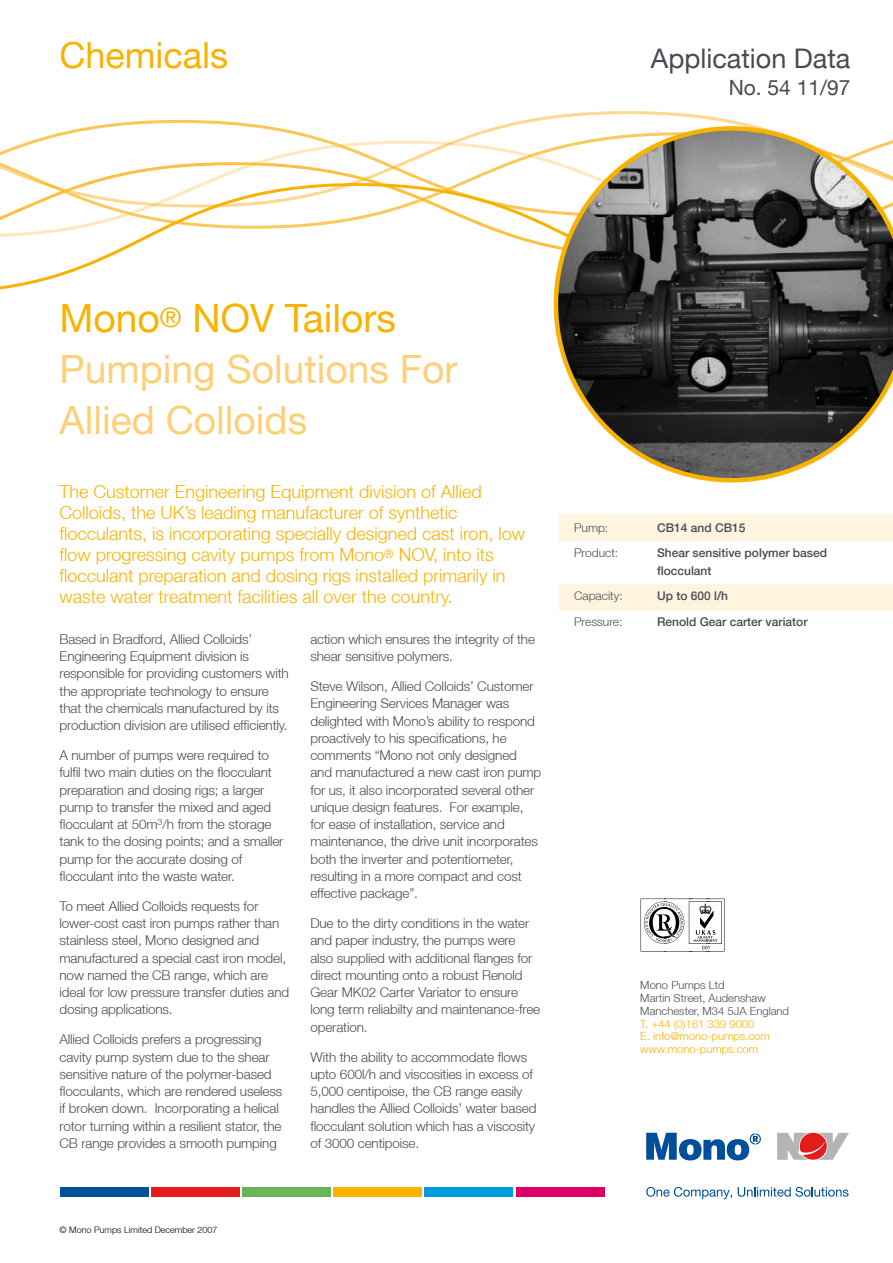
<style>
.page{position:relative;width:893px;height:1263px;background:#fff}
.page>*{position:absolute;margin:0;border:0;box-sizing:border-box;transform-origin:0 0}
.t1{font:57px "Mark 1";color:#000}
.t2{font:39px/51px "Helvetica Neue LT";color:#fdd078}
.t3{font:36px "Helvetica Neue LT";color:#f9b200}
.t4{font:27px "Helvetica Neue LT";color:#494a52}
.t5{font:21px "Helvetica Neue LT";color:#494a52}
.t6{font:300 18px/21px "Helvetica Neue LT";color:#f9b200}
.t7{font:300 13.5px/17.2px "Helvetica Neue LT";letter-spacing:-.01em;color:#494a52}
.t8{font:500 12px/25.8px "Helvetica Neue LT";color:#494a52}
.t9{font:300 12px/25.8px "Helvetica Neue LT";color:#494a52}
.t10{font:300 11.25px/12.8px "Helvetica Neue LT";color:#494a52}
.t11{font:300 11.25px/12.8px "Helvetica Neue LT";color:#f9b200}
.t12{font:300 9px "Helvetica Neue LT";color:#000}
.s1{color:#f9b200}
.s2{font-size:27px;color:#f9b200}
</style>
<div class="page">
<div style="left:560px;top:584px;width:333px;height:26px;background:#fff4e0"></div>
<div style="left:560px;top:514px;width:333px;height:27px;background:#fff4e0"></div>
<svg style="left:0;top:259px;width:105px;height:31px"></svg>
<svg style="left:0;top:229px;width:554px;height:28px"></svg>
<svg style="left:64px;top:111px;width:692px;height:21px"></svg>
<svg style="left:51px;top:132px;width:503px;height:97px"></svg>
<svg style="left:0;top:142px;width:554px;height:82px"></svg>
<svg style="left:554px;top:126px;width:339px;height:356px"></svg>
<div style="left:60px;top:1187px;width:88px;height:10px;background:#004f9a"></div>
<div style="left:151px;top:1187px;width:89px;height:10px;background:#e31b19"></div>
<div style="left:242px;top:1187px;width:89px;height:10px;background:#6ab356"></div>
<div style="left:333px;top:1187px;width:89px;height:10px;background:#f9b200"></div>
<div style="left:424px;top:1187px;width:89px;height:10px;background:#009ee0"></div>
<div style="left:516px;top:1187px;width:89px;height:10px;background:#dd0069"></div>
<svg style="left:777px;top:1133px;width:72px;height:27px"></svg>
<svg style="left:646px;top:1133px;width:115px;height:27px"></svg>
<svg style="left:646px;top:1187px;width:86px;height:12px"></svg>
<svg style="left:738px;top:1187px;width:110px;height:10px"></svg>
<h3 class="t3" style="left:60px;top:34px;width:170px">Chemicals</h3>
<h3 class="t4" style="left:651px;top:42px;width:201px">Application Data</h3>
<h3 class="t5" style="left:729px;top:75px;width:123px">No. 54 11/97</h3>
<h2 class="t2" style="left:60px;top:292px;width:400px"><span class="s1">Mono</span><span class="s2">®</span> <span class="s1">NOV Tailors<br></span>Pumping Solutions For<br>Allied Colloids</h2>
<p class="t6" style="left:60px;top:481px;width:467px">The Customer Engineering Equipment division of Allied Colloids, the UK’s leading manufacturer of synthetic flocculants, is incorporating specially designed cast iron, low flow progressing cavity pumps from Mono<sup>®</sup> NOV, into its flocculant preparation and dosing rigs installed primarily in waste water treatment facilities all over the country.</p>
<p class="t7" style="left:60px;top:630px;width:231px">Based in Bradford, Allied Colloids’ Engineering Equipment division is responsible for providing customers with the appropriate technology to ensure that the chemicals manufactured by its production division are utilised efficiently.</p>
<p class="t7" style="left:60px;top:746px;width:226px">A number of pumps were required to fulfil two main duties on the flocculant preparation and dosing rigs; a larger pump to transfer the mixed and aged flocculant at 50m<sup>3</sup>/h from the storage tank to the dosing points; and a smaller pump for the accurate dosing of flocculant into the waste water.</p>
<p class="t7" style="left:60px;top:897px;width:231px">To meet Allied Colloids requests for lower-cost cast iron pumps rather than stainless steel, Mono designed and manufactured a special cast iron model, now named the CB range, which are ideal for low pressure transfer duties and dosing applications.</p>
<p class="t7" style="left:60px;top:1031px;width:224px">Allied Colloids prefers a progressing cavity pump system due to the shear sensitive nature of the polymer-based flocculants, which are rendered useless if broken down. Incorporating a helical rotor turning within a resilient stator, the CB range provides a smooth pumping</p>
<p class="t7" style="left:310px;top:630px;width:226px">action which ensures the integrity of the shear sensitive polymers.</p>
<p class="t7" style="left:310px;top:677px;width:232px">Steve Wilson, Allied Colloids’ Customer Engineering Services Manager was delighted with Mono’s ability to respond proactively to his specifications, he comments “Mono not only designed and manufactured a new cast iron pump for us, it also incorporated several other unique design features. For example, for ease of installation, service and maintenance, the drive unit incorporates both the inverter and potentiometer, resulting in a more compact and cost effective package”.</p>
<p class="t7" style="left:310px;top:914px;width:231px">Due to the dirty conditions in the water and paper industry, the pumps were also supplied with additional flanges for direct mounting onto a robust Renold Gear MK02 Carter Variator to ensure long term reliabilty and maintenance-free operation.</p>
<p class="t7" style="left:310px;top:1048px;width:228px">With the ability to accommodate flows upto 600l/h and viscosities in excess of 5,000 centipoise, the CB range easily handles the Allied Colloids’ water based flocculant solution which has a viscosity of 3000 centipoise.</p>
<p class="t12" style="left:60px;top:1224px;width:160px">© Mono Pumps Limited December 2007</p>
<p class="t9" style="left:574px;top:514px;width:46px">Pump:<br>Product:</p>
<p class="t9" style="left:574px;top:583px;width:50px">Capacity:<br>Pressure:</p>
<p class="t8" style="left:657px;top:514px;width:172px">CB14 and CB15<br>Shear sensitive polymer based</p>
<p class="t8" style="left:657px;top:557px;width:152px">flocculant<br>Up to 600 l/h<br>Renold Gear carter variator</p>
<h1 class="t1" style="left:640px;top:898px;width:86px">ABCDEF</h1>
<p class="t10" style="left:640px;top:979px;width:150px">Mono Pumps Ltd<br>Martin Street, Audenshaw<br>Manchester, M34 5JA England</p>
<p class="t11" style="left:640px;top:1017px;width:131px">T. +44 (0)161 339 9000<br>E. info@mono-pumps.com www.mono-pumps.com</p>
</div>
